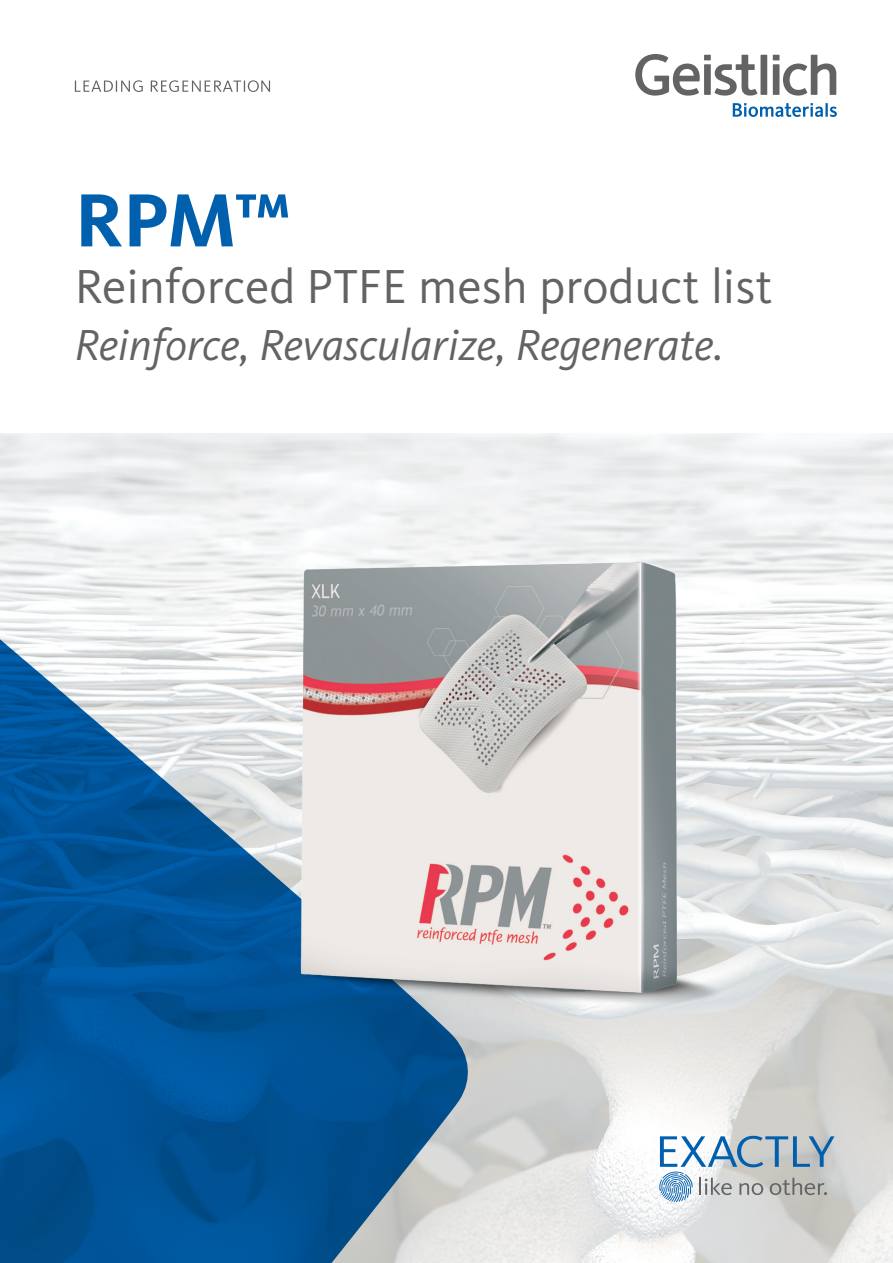
<style>
.page{position:relative;width:893px;height:1263px;background:#fff}
.page>*{position:absolute;margin:0;border:0;box-sizing:border-box;transform-origin:0 0}
.t1{font:700 78px "Kievit Pro";color:#0160ae}
.t2{font:49.5px "Kievit Pro";color:#636366}
.t3{font:italic 45px "Kievit Pro";color:#636366}
</style>
<div class="page">
<img style="left:0;top:434px;width:893px;height:829px">
<svg style="left:0;top:639px;width:469px;height:624px;fill:#005398"></svg>
<svg style="left:635px;top:54px;width:201px;height:42px"></svg>
<svg style="left:733px;top:103px;width:104px;height:14px"></svg>
<svg style="left:75px;top:80px;width:195px;height:12px"></svg>
<svg style="left:659px;top:1136px;width:175px;height:66px"></svg>
<img style="left:138px;top:504px;width:696px;height:579px">
<h1 class="t1" style="left:75px;top:173px;width:218px">RPM™</h1>
<p class="t2" style="left:75px;top:257px;width:699px">Reinforced PTFE mesh product list</p>
<p class="t3" style="left:75px;top:318px;width:650px">Reinforce, Revascularize, Regenerate.</p>
</div>
